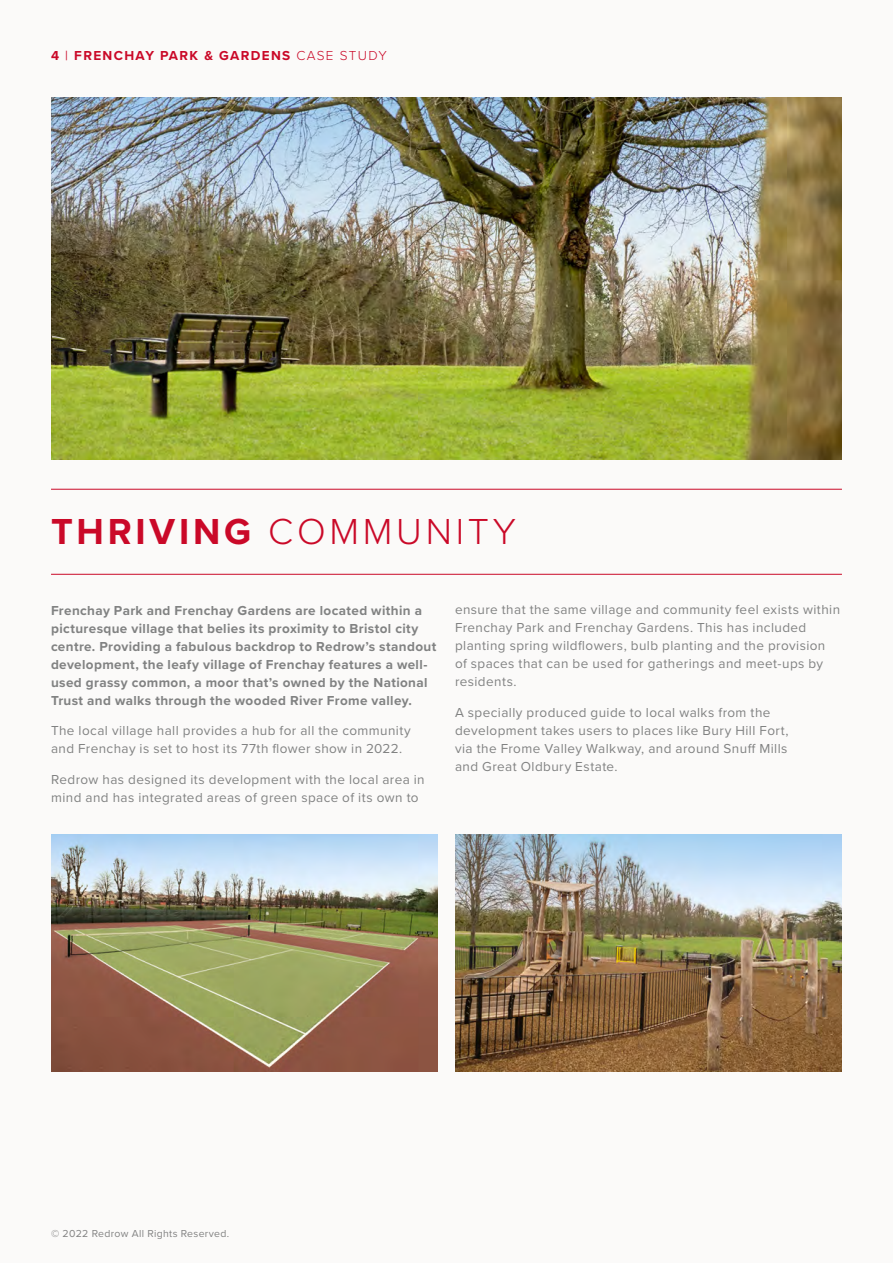
<style>
.page{position:relative;width:893px;height:1263px;background:#fbfaf9}
.page>*{position:absolute;margin:0;border:0;box-sizing:border-box;transform-origin:0 0}
.t1{font:300 37.5px "Proxima Nova";letter-spacing:.1em;color:#ca0928}
.t2{font:13.5px/18px "Proxima Nova";letter-spacing:.03em;color:#818282}
.t3{font:700 13.5px/18px "Proxima Nova";letter-spacing:.03em;color:#818282}
.t4{font:700 13.5px "Proxima Nova";letter-spacing:.1em;color:#ca0928}
.t5{font:10.5px "Proxima Nova";letter-spacing:.03em;color:#828282}
.s1{font-weight:400}
.s2{font-weight:300}
.s3{font-weight:700}
</style>
<div class="page">
<img style="left:51px;top:98px;width:791px;height:361px">
<hr style="left:51px;top:574px;width:791px;height:1px;background:#ca0928">
<hr style="left:51px;top:489px;width:791px;height:1px;background:#ca0928">
<img style="left:51px;top:834px;width:387px;height:238px">
<img style="left:455px;top:834px;width:387px;height:238px">
<p class="t4" style="left:51px;top:45px;width:337px">4 <span class="s1">|</span> FRENCHAY PARK &amp; GARDENS <span class="s2">CASE STUDY</span></p>
<h1 class="t1" style="left:51px;top:504px;width:466px"><span class="s3">THRIVING</span> COMMUNITY</h1>
<p class="t3" style="left:51px;top:601px;width:387px">Frenchay Park and Frenchay Gardens are located within a picturesque village that belies its proximity to Bristol city centre. Providing a fabulous backdrop to Redrow’s standout development, the leafy village of Frenchay features a well&shy;used grassy common, a moor that’s owned by the National Trust and walks through the wooded River Frome valley.</p>
<p class="t2" style="left:51px;top:721px;width:361px">The local village hall provides a hub for all the community and Frenchay is set to host its 77th flower show in 2022.</p>
<p class="t2" style="left:51px;top:770px;width:375px">Redrow has designed its development with the local area in mind and has integrated areas of green space of its own to</p>
<p class="t2" style="left:455px;top:600px;width:387px">ensure that the same village and community feel exists within Frenchay Park and Frenchay Gardens. This has included planting spring wildflowers, bulb planting and the provision of spaces that can be used for gatherings and meet-ups by residents.</p>
<p class="t2" style="left:455px;top:703px;width:335px">A specially produced guide to local walks from the development takes users to places like Bury Hill Fort, via the Frome Valley Walkway, and around Snuff Mills and Great Oldbury Estate.</p>
<p class="t5" style="left:51px;top:1226px;width:180px">© 2022 Redrow All Rights Reserved.</p>
</div>
